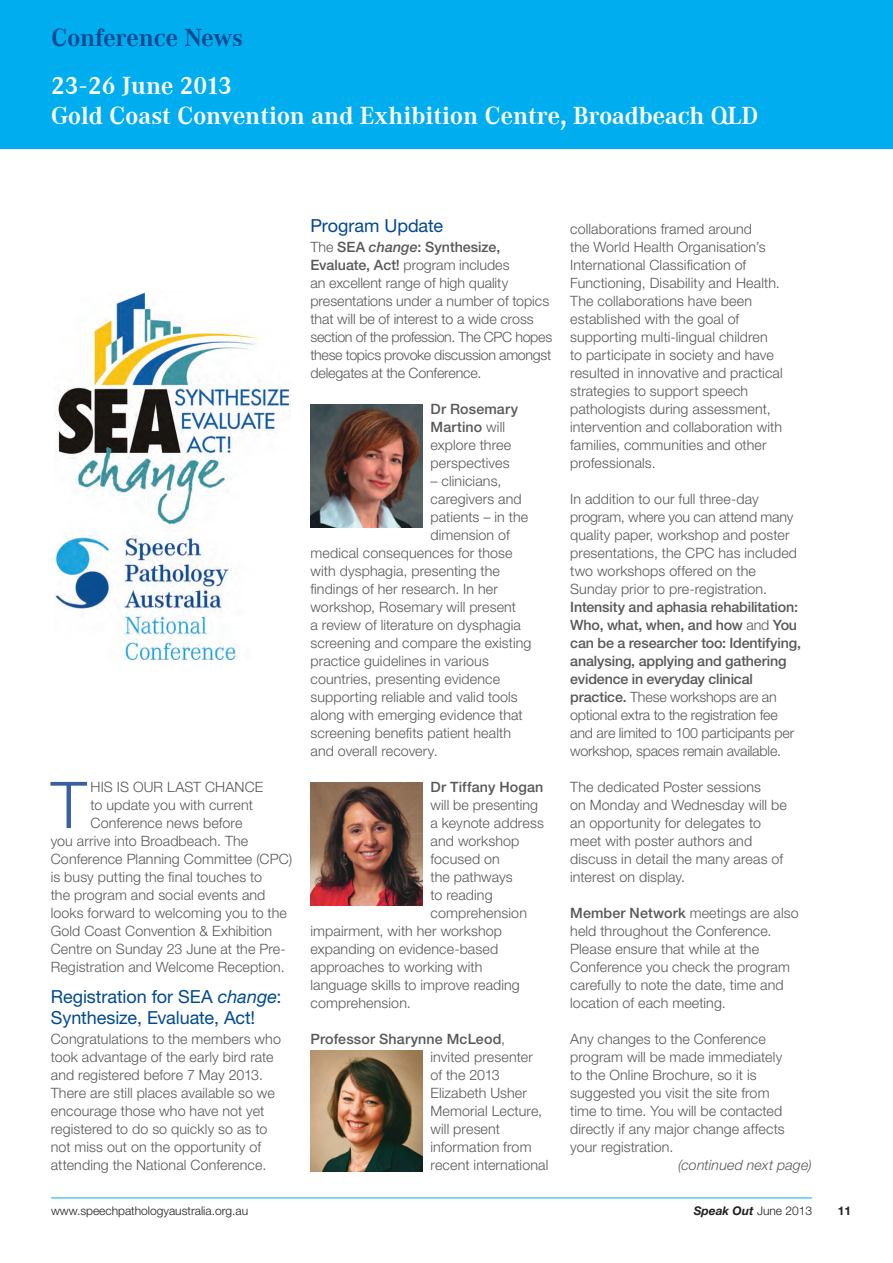
<style>
.page{position:relative;width:893px;height:1263px;background:#fff}
.page>*{position:absolute;margin:0;border:0;box-sizing:border-box;transform-origin:0 0}
.First_para_with_Drop{font:300 64.65px "Helvetica Neue LT Std";color:#3a5fa1}
.Section_Header_White{font:700 25.5px "Corporate A";color:#fff}
.Section_Header_Dark{font:700 25.5px "Corporate A";color:#014892}
.Heading_Dark_Blue{font:18px/21px "Helvetica Neue LT Std";letter-spacing:-.005em;color:#014990}
.Body_text_-_no_inden{font:300 14.25px/18px "Helvetica Neue LT Std";letter-spacing:.005em;color:#57585a}
.First_para_with_Drop-2{font:300 14.25px "Helvetica Neue LT Std";letter-spacing:.01em;color:#57585a}
.Body_text_-_no_inden-2{font:italic 300 14.25px "Helvetica Neue LT Std";letter-spacing:.005em;color:#57585a}
.Body_text_-_no_inden-3{font:500 14.25px "Helvetica Neue LT Std";letter-spacing:.01em;color:#57585a}
.t1{font:300 12px "Helvetica Neue LT Std";color:#231f20}
.t2{font:italic 700 12px "Helvetica Neue LT Std";color:#231f20}
.t3{font:700 12px "Helvetica Neue LT Std";color:#231f20}
.s1{font-family:"Helvetica Neue LT Std";font-weight:300}
.s2{font-style:italic}
.s3{font-weight:500}
.s4{font-weight:500;font-style:italic}
.s5{font-weight:300;font-style:normal}
</style>
<div class="page">
<div style="left:0;top:0;width:893px;height:149px;background:#00aeef"></div>
<hr style="left:51px;top:1198px;width:761px;height:1px;background:#00aeef">
<img style="left:54px;top:291px;width:236px;height:368px">
<img style="left:310px;top:404px;width:112px;height:123px">
<img style="left:310px;top:783px;width:112px;height:123px">
<img style="left:310px;top:1050px;width:112px;height:121px">
<p class="Section_Header_Dark" style="left:51px;top:23px;width:194px">Conference News</p>
<p class="Section_Header_White" style="left:51px;top:71px;width:182px">23<span class="s1">-</span>26 June 2013</p>
<p class="Section_Header_White" style="left:51px;top:101px;width:709px">Gold Coast Convention and Exhibition Centre, Broadbeach QLD</p>
<p class="First_para_with_Drop" style="left:51px;top:765px;width:37px">T</p>
<p class="First_para_with_Drop-2" style="left:91px;top:778px;width:174px">HIS IS OUR LAST CHANCE</p>
<p class="First_para_with_Drop-2" style="left:91px;top:796px;width:164px">to update you with current</p>
<p class="First_para_with_Drop-2" style="left:91px;top:814px;width:153px">Conference news before</p>
<p class="First_para_with_Drop-2" style="left:51px;top:832px;width:199px">you arrive into Broadbeach. The</p>
<p class="First_para_with_Drop-2" style="left:51px;top:850px;width:243px">Conference Planning Committee (CPC)</p>
<p class="First_para_with_Drop-2" style="left:51px;top:868px;width:213px">is busy putting the final touches to</p>
<p class="First_para_with_Drop-2" style="left:51px;top:886px;width:216px">the program and social events and</p>
<p class="First_para_with_Drop-2" style="left:51px;top:904px;width:238px">looks forward to welcoming you to the</p>
<p class="First_para_with_Drop-2" style="left:51px;top:922px;width:223px">Gold Coast Convention &amp; Exhibition</p>
<p class="First_para_with_Drop-2" style="left:51px;top:940px;width:236px">Centre on Sunday 23 June at the Pre-</p>
<p class="First_para_with_Drop-2" style="left:51px;top:958px;width:235px">Registration and Welcome Reception.</p>
<p class="Heading_Dark_Blue" style="left:51px;top:986px;width:232px">Registration for SEA <span class="s2">change</span>:<br>Synthesize, Evaluate, Act!</p>
<p class="Body_text_-_no_inden" style="left:51px;top:1030px;width:232px">Congratulations to the members who took advantage of the early bird rate and registered before 7 May 2013.<br>There are still places available so we encourage those who have not yet registered to do so quickly so as to not miss out on the opportunity of attending the National Conference.</p>
<p class="Heading_Dark_Blue" style="left:310px;top:215px;width:134px">Program Update</p>
<p class="Body_text_-_no_inden" style="left:310px;top:238px;width:243px">The <span class="s3">SEA</span> <span class="s4">change</span><span class="s3">: Synthesize, Evaluate, Act!</span> program includes<br>an excellent range of high quality presentations under a number of topics that will be of interest to a wide cross section of the profession. The CPC hopes these topics provoke discussion amongst delegates at the Conference.</p>
<p class="Body_text_-_no_inden" style="left:431px;top:400px;width:89px"><span class="s3">Dr Rosemary<br>Martino</span> will explore three perspectives</p>
<p class="Body_text_-_no_inden" style="left:431px;top:472px;width:72px">– clinicians,</p>
<p class="Body_text_-_no_inden" style="left:431px;top:490px;width:93px">caregivers and</p>
<p class="Body_text_-_no_inden" style="left:431px;top:508px;width:99px">patients – in the</p>
<p class="Body_text_-_no_inden" style="left:431px;top:526px;width:81px">dimension of</p>
<p class="Body_text_-_no_inden" style="left:310px;top:544px;width:204px">medical consequences for those</p>
<p class="Body_text_-_no_inden" style="left:310px;top:562px;width:191px">with dysphagia, presenting the</p>
<p class="Body_text_-_no_inden" style="left:310px;top:580px;width:189px">findings of her research. In her</p>
<p class="Body_text_-_no_inden" style="left:310px;top:598px;width:207px">workshop, Rosemary will present</p>
<p class="Body_text_-_no_inden" style="left:310px;top:616px;width:212px">a review of literature on dysphagia</p>
<p class="Body_text_-_no_inden" style="left:310px;top:634px;width:222px">screening and compare the existing</p>
<p class="Body_text_-_no_inden" style="left:310px;top:652px;width:180px">practice guidelines in various</p>
<p class="Body_text_-_no_inden" style="left:310px;top:670px;width:191px">countries, presenting evidence</p>
<p class="Body_text_-_no_inden" style="left:310px;top:688px;width:209px">supporting reliable and valid tools</p>
<p class="Body_text_-_no_inden" style="left:310px;top:706px;width:214px">along with emerging evidence that</p>
<p class="Body_text_-_no_inden" style="left:310px;top:724px;width:202px">screening benefits patient health</p>
<p class="Body_text_-_no_inden" style="left:310px;top:742px;width:129px">and overall recovery.</p>
<p class="Body_text_-_no_inden-3" style="left:431px;top:778px;width:114px">Dr Tiffany Hogan</p>
<p class="Body_text_-_no_inden" style="left:431px;top:796px;width:109px">will be presenting</p>
<p class="Body_text_-_no_inden" style="left:431px;top:814px;width:115px">a keynote address</p>
<p class="Body_text_-_no_inden" style="left:431px;top:832px;width:90px">and workshop</p>
<p class="Body_text_-_no_inden" style="left:431px;top:850px;width:71px">focused on</p>
<p class="Body_text_-_no_inden" style="left:431px;top:868px;width:84px">the pathways</p>
<p class="Body_text_-_no_inden" style="left:431px;top:886px;width:64px">to reading</p>
<p class="Body_text_-_no_inden" style="left:431px;top:904px;width:98px">comprehension</p>
<p class="Body_text_-_no_inden" style="left:310px;top:922px;width:193px">impairment, with her workshop</p>
<p class="Body_text_-_no_inden" style="left:310px;top:940px;width:189px">expanding on evidence-based</p>
<p class="Body_text_-_no_inden" style="left:310px;top:958px;width:173px">approaches to working with</p>
<p class="Body_text_-_no_inden" style="left:310px;top:976px;width:211px">language skills to improve reading</p>
<p class="Body_text_-_no_inden" style="left:310px;top:994px;width:102px">comprehension.</p>
<p class="Body_text_-_no_inden" style="left:431px;top:1030px;width:119px;text-indent:-120px"><span class="s3">Professor Sharynne McLeod</span>,<br>invited presenter<br>of the 2013<br>Elizabeth Usher<br>Memorial Lecture, will present information from recent international</p>
<p class="Body_text_-_no_inden" style="left:570px;top:220px;width:214px">collaborations framed around<br>the World Health Organisation’s<br>International Classification of<br>Functioning, Disability and Health.<br>The collaborations have been established with the goal of supporting multi-lingual children to participate in society and have resulted in innovative and practical strategies to support speech pathologists during assessment, intervention and collaboration with families, communities and other professionals.</p>
<p class="Body_text_-_no_inden" style="left:570px;top:490px;width:232px">In addition to our full three-day program, where you can attend many quality paper, workshop and poster presentations, the CPC has included two workshops offered on the Sunday prior to pre-registration.<br><span class="s3">Intensity and aphasia rehabilitation:<br>Who, what, when, and how</span> and <span class="s3">You can be a researcher too: Identifying, analysing, applying and gathering evidence in everyday clinical practice.</span> These workshops are an optional extra to the registration fee and are limited to 100 participants per workshop, spaces remain available.</p>
<p class="Body_text_-_no_inden" style="left:570px;top:778px;width:218px">The dedicated Poster sessions<br>on Monday and Wednesday will be an opportunity for delegates to meet with poster authors and discuss in detail the many areas of interest on display.</p>
<p class="Body_text_-_no_inden" style="left:570px;top:904px;width:230px"><span class="s3">Member Network</span> meetings are also held throughout the Conference.<br>Please ensure that while at the<br>Conference you check the program carefully to note the date, time and location of each meeting.</p>
<p class="Body_text_-_no_inden" style="left:570px;top:1030px;width:197px">Any changes to the Conference</p>
<p class="Body_text_-_no_inden" style="left:570px;top:1048px;width:214px">program will be made immediately</p>
<p class="Body_text_-_no_inden" style="left:570px;top:1066px;width:188px">to the Online Brochure, so it is</p>
<p class="Body_text_-_no_inden" style="left:570px;top:1084px;width:201px">suggested you visit the site from</p>
<p class="Body_text_-_no_inden" style="left:570px;top:1102px;width:214px">time to time. You will be contacted</p>
<p class="Body_text_-_no_inden" style="left:570px;top:1120px;width:216px">directly if any major change affects</p>
<p class="Body_text_-_no_inden" style="left:570px;top:1138px;width:105px">your registration.</p>
<p class="Body_text_-_no_inden-2" style="left:678px;top:1156px;width:135px">(continued next page)</p>
<p class="t1" style="left:51px;top:1203px;width:199px">www.speechpathologyaustralia.org.au</p>
<p class="t2" style="left:694px;top:1203px;width:120px">Speak Out <span class="s5">June 2013</span></p>
<p class="t3" style="left:838px;top:1203px;width:15px">11</p>
</div>
